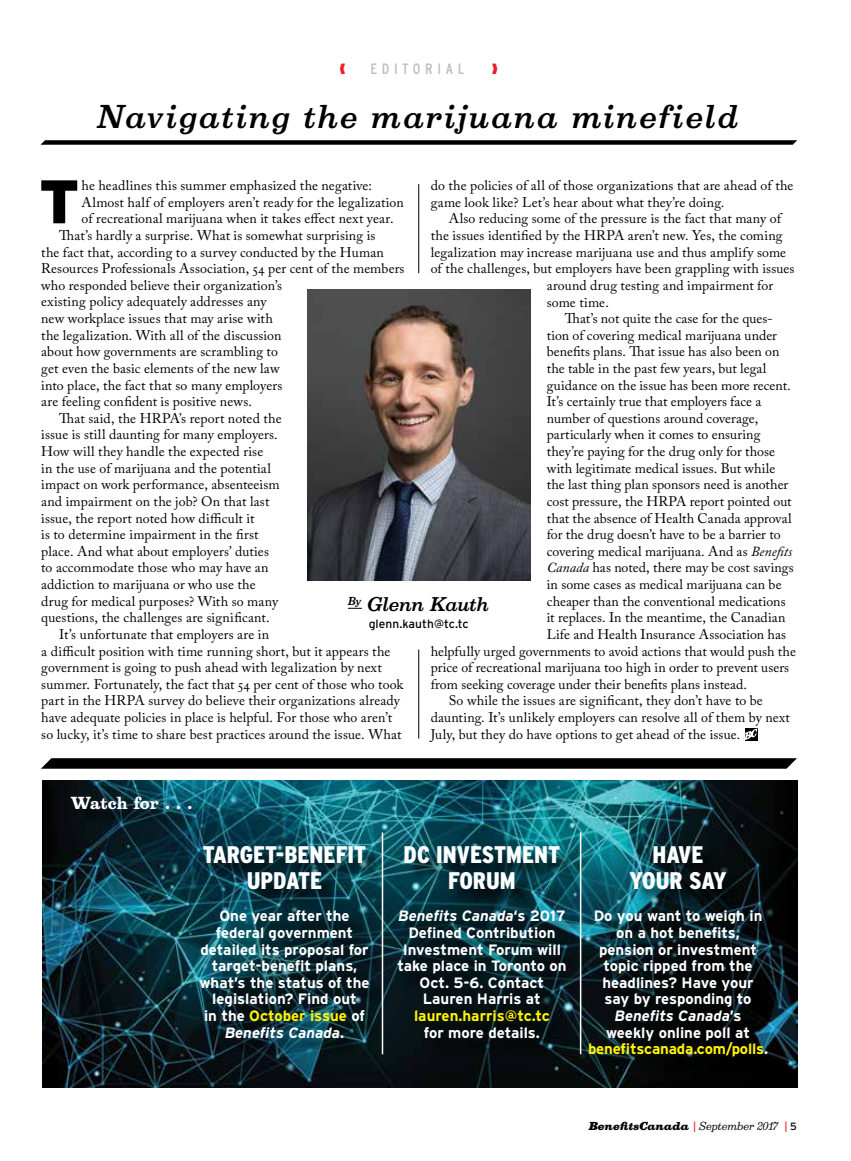
<style>
.page{position:relative;width:851px;height:1161px;background:#fff}
.page>*{position:absolute;margin:0;border:0;box-sizing:border-box;transform-origin:0 0}
.t1{font:900 61.35px "Interstate";color:#000}
.t2{font:italic 500 30px "Belizio";letter-spacing:.065em;color:#000}
.t3{font:900 condensed 24px/25.5px "Interstate";color:#fff;text-align:center}
.t4{font:italic 500 18px "Belizio";letter-spacing:-.015em;color:#000}
.t5{font:700 15.9px "Belizio";letter-spacing:-.005em;color:#fff}
.t6{font:700 15px/16.6px "Interstate";color:#fff;text-align:center}
.t7{font:700 15px "Interstate";color:#fff200}
.t8{font:condensed 15px "Interstate";letter-spacing:.3em;color:#bcbec0}
.t9{font:13.8px/16.6px "Adobe Caslon Pro";letter-spacing:.005em;color:#000}
.t10{font:12px "Interstate";letter-spacing:.005em;color:#000}
.t11{font:italic 900 10.5px "Belizio";color:#000}
.s1{font-style:italic}
.s2{color:#fff200}
.s3{font-family:"Interstate";font-weight:400;font-style:normal;color:#ed1d24}
.s4{font-weight:400}
.s5{font-family:"Interstate";font-weight:400;font-style:normal}
</style>
<div class="page">
<svg style="left:745px;top:728px;width:12px;height:13px"></svg>
<hr style="left:418px;top:650px;width:1px;height:89px;background:#000">
<hr style="left:418px;top:184px;width:1px;height:89px;background:#000">
<div style="left:43px;top:140px;width:752px;height:5px;background:#000"></div>
<img style="left:42px;top:780px;width:755px;height:308px">
<div style="left:74px;top:799px;width:136px;height:29px;background:#000;opacity:.75"></div>
<div style="left:203px;top:849px;width:184px;height:208px;background:#000;opacity:.75"></div>
<div style="left:400px;top:849px;width:183px;height:208px;background:#000;opacity:.75"></div>
<div style="left:591px;top:849px;width:194px;height:226px;background:#000;opacity:.75"></div>
<div style="left:46px;top:758px;width:745px;height:11px;background:#000"></div>
<hr style="left:382px;top:832px;width:1px;height:222px;background:#fff">
<hr style="left:580px;top:832px;width:1px;height:222px;background:#fff">
<svg style="left:348px;top:608px;width:14px;height:1px"></svg>
<img style="left:307px;top:290px;width:223px;height:290px">
<p class="t8" style="left:370px;top:59px;width:95px">EDITORIAL</p>
<h2 class="t2" style="left:98px;top:99px;width:643px">Navigating the marijuana minefield</h2>
<h1 class="t1" style="left:39px;top:164px;width:43px">T</h1>
<p class="t9" style="left:82px;top:177px;width:292px">he headlines this summer emphasized the negative:</p>
<p class="t9" style="left:431px;top:177px;width:364px">do the policies of all of those organizations that are ahead of the game look like? Let’s hear about what they’re doing.</p>
<p class="t9" style="left:448px;top:210px;width:334px">Also reducing some of the pressure is the fact that many of</p>
<p class="t9" style="left:431px;top:227px;width:353px">the issues identified by the HRPA aren’t new. Yes, the coming</p>
<p class="t9" style="left:431px;top:244px;width:357px">legalization may increase marijuana use and thus amplify some</p>
<p class="t9" style="left:431px;top:260px;width:365px">of the challenges, but employers have been grappling with issues</p>
<p class="t9" style="left:546px;top:277px;width:228px">around drug testing and impairment for</p>
<p class="t9" style="left:546px;top:293px;width:64px">some time.</p>
<p class="t9" style="left:564px;top:310px;width:209px">That’s not quite the case for the ques-</p>
<p class="t9" style="left:546px;top:327px;width:232px">tion of covering medical marijuana under</p>
<p class="t9" style="left:546px;top:343px;width:234px">benefits plans. That issue has also been on</p>
<p class="t9" style="left:546px;top:360px;width:221px">the table in the past few years, but legal</p>
<p class="t9" style="left:546px;top:377px;width:245px">guidance on the issue has been more recent.</p>
<p class="t9" style="left:546px;top:393px;width:216px">It’s certainly true that employers face a</p>
<p class="t9" style="left:546px;top:410px;width:213px">number of questions around coverage,</p>
<p class="t9" style="left:546px;top:426px;width:215px">particularly when it comes to ensuring</p>
<p class="t9" style="left:546px;top:443px;width:230px">they’re paying for the drug only for those</p>
<p class="t9" style="left:546px;top:460px;width:230px">with legitimate medical issues. But while</p>
<p class="t9" style="left:546px;top:476px;width:243px">the last thing plan sponsors need is another</p>
<p class="t9" style="left:546px;top:493px;width:246px">cost pressure, the HRPA report pointed out</p>
<p class="t9" style="left:546px;top:510px;width:246px">that the absence of Health Canada approval</p>
<p class="t9" style="left:546px;top:526px;width:235px">for the drug doesn’t have to be a barrier to</p>
<p class="t9" style="left:546px;top:543px;width:247px">covering medical marijuana. And as <span class="s1">Benefits</span></p>
<p class="t9" style="left:546px;top:559px;width:248px"><span class="s1">Canada</span> has noted, there may be cost savings</p>
<p class="t9" style="left:546px;top:576px;width:236px">in some cases as medical marijuana can be</p>
<p class="t9" style="left:546px;top:593px;width:240px">cheaper than the conventional medications</p>
<p class="t9" style="left:546px;top:609px;width:240px">it replaces. In the meantime, the Canadian</p>
<p class="t9" style="left:546px;top:626px;width:241px">Life and Health Insurance Association has</p>
<p class="t9" style="left:430px;top:642px;width:367px">helpfully urged governments to avoid actions that would push the</p>
<p class="t9" style="left:430px;top:659px;width:360px">price of recreational marijuana too high in order to prevent users</p>
<p class="t9" style="left:430px;top:676px;width:317px">from seeking coverage under their benefits plans instead.</p>
<p class="t9" style="left:448px;top:692px;width:315px">So while the issues are significant, they don’t have to be</p>
<p class="t9" style="left:430px;top:709px;width:361px">daunting. It’s unlikely employers can resolve all of them by next</p>
<p class="t9" style="left:430px;top:726px;width:311px">July, but they do have options to get ahead of the issue.</p>
<p class="t9" style="left:82px;top:194px;width:324px">Almost half of employers aren’t ready for the legalization</p>
<p class="t9" style="left:82px;top:210px;width:313px">of recreational marijuana when it takes effect next year.</p>
<p class="t9" style="left:59px;top:227px;width:318px">That’s hardly a surprise. What is somewhat surprising is</p>
<p class="t9" style="left:41px;top:243px;width:344px">the fact that, according to a survey conducted by the Human</p>
<p class="t9" style="left:41px;top:260px;width:365px">Resources Professionals Association, 54 per cent of the members</p>
<p class="t9" style="left:41px;top:277px;width:242px">who responded believe their organization’s</p>
<p class="t9" style="left:41px;top:293px;width:227px">existing policy adequately addresses any</p>
<p class="t9" style="left:41px;top:310px;width:233px">new workplace issues that may arise with</p>
<p class="t9" style="left:41px;top:327px;width:242px">the legalization. With all of the discussion</p>
<p class="t9" style="left:41px;top:343px;width:238px">about how governments are scrambling to</p>
<p class="t9" style="left:41px;top:360px;width:240px">get even the basic elements of the new law</p>
<p class="t9" style="left:41px;top:376px;width:242px">into place, the fact that so many employers</p>
<p class="t9" style="left:41px;top:393px;width:212px">are feeling confident is positive news.</p>
<p class="t9" style="left:59px;top:410px;width:224px">That said, the HRPA’s report noted the</p>
<p class="t9" style="left:41px;top:426px;width:238px">issue is still daunting for many employers.</p>
<p class="t9" style="left:41px;top:443px;width:223px">How will they handle the expected rise</p>
<p class="t9" style="left:41px;top:460px;width:231px">in the use of marijuana and the potential</p>
<p class="t9" style="left:41px;top:476px;width:240px">impact on work performance, absenteeism</p>
<p class="t9" style="left:41px;top:493px;width:230px">and impairment on the job? On that last</p>
<p class="t9" style="left:41px;top:509px;width:215px">issue, the report noted how difficult it</p>
<p class="t9" style="left:41px;top:526px;width:219px">is to determine impairment in the first</p>
<p class="t9" style="left:41px;top:543px;width:229px">place. And what about employers’ duties</p>
<p class="t9" style="left:41px;top:559px;width:229px">to accommodate those who may have an</p>
<p class="t9" style="left:41px;top:576px;width:216px">addiction to marijuana or who use the</p>
<p class="t9" style="left:41px;top:593px;width:238px">drug for medical purposes? With so many</p>
<p class="t9" style="left:41px;top:609px;width:230px">questions, the challenges are significant.</p>
<p class="t9" style="left:59px;top:626px;width:211px">It’s unfortunate that employers are in</p>
<p class="t9" style="left:41px;top:642px;width:351px">a difficult position with time running short, but it appears the</p>
<p class="t9" style="left:41px;top:659px;width:342px">government is going to push ahead with legalization by next</p>
<p class="t9" style="left:41px;top:676px;width:364px">summer. Fortunately, the fact that 54 per cent of those who took</p>
<p class="t9" style="left:41px;top:692px;width:360px">part in the HRPA survey do believe their organizations already</p>
<p class="t9" style="left:41px;top:709px;width:352px">have adequate policies in place is helpful. For those who aren’t</p>
<p class="t9" style="left:41px;top:726px;width:361px">so lucky, it’s time to share best practices around the issue. What</p>
<h3 class="t4" style="left:348px;top:594px;width:143px"><sup>By</sup> Glenn Kauth</h3>
<p class="t10" style="left:369px;top:616px;width:101px">glenn.kauth@tc.tc</p>
<p class="t5" style="left:71px;top:794px;width:123px">Watch for . . .</p>
<h3 class="t3" style="left:203px;top:842px;width:165px">TARGET-BENEFIT<br>UPDATE</h3>
<p class="t6" style="left:199px;top:908px;width:172px">One year after the federal government detailed its proposal for target-benefit plans, what’s the status of the legislation? Find out<br>in the <span class="s2">October issue</span> of<br><span class="s1">Benefits Canada</span>.</p>
<h3 class="t3" style="left:403px;top:842px;width:158px">DC INVESTMENT<br>FORUM</h3>
<p class="t6" style="left:397px;top:908px;width:171px"><span class="s1">Benefits Canada</span>‘s 2017<br>Defined Contribution<br>Investment Forum will take place in Toronto on<br>Oct. 5-6. Contact<br>Lauren Harris at</p>
<p class="t7" style="left:414px;top:1007px;width:137px">lauren.harris@tc.tc</p>
<p class="t6" style="left:424px;top:1024px;width:117px">for more details.</p>
<h3 class="t3" style="left:629px;top:842px;width:98px">HAVE<br>YOUR SAY</h3>
<p class="t6" style="left:588px;top:908px;width:181px">Do you want to weigh in on a hot benefits, pension or investment topic ripped from the headlines? Have your<br>say by responding to<br><span class="s1">Benefits Canada</span>’s<br>weekly online poll at <span class="s2">benefitscanada.com/polls</span>.</p>
<p class="t11" style="left:589px;top:1120px;width:209px">BenefitsCanada <span class="s3">|</span> <span class="s4">September 2017</span> <span class="s3">|</span> <span class="s5">5</span></p>
</div>
